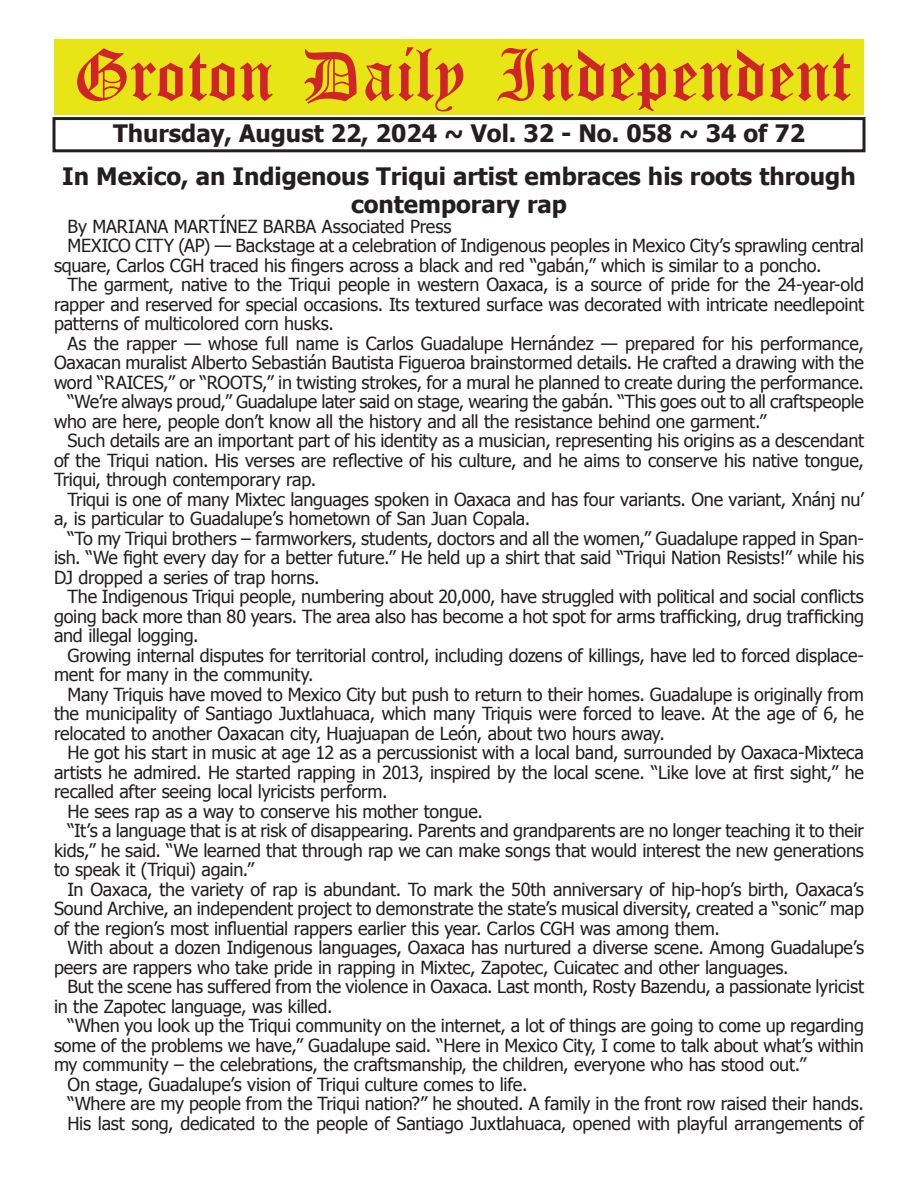
<style>
.page{position:relative;width:918px;height:1188px;background:#fff}
.page>*{position:absolute;margin:0;border:0;box-sizing:border-box;transform-origin:0 0}
.t1{font:54px "Old English Five";color:#d1232a}
.t2{font:700 24px/28.8px "Tahoma";color:#231f20;text-align:center}
.t3{font:18px "Tahoma";letter-spacing:-.015em;color:#231f20}
</style>
<div class="page">
<div style="left:52px;top:117px;width:814px;height:35px;border:3px solid #231f20"></div>
<div style="left:54px;top:40px;width:810px;height:75px;background:#e7e515"></div>
<h1 class="t1" style="left:73px;top:50px;width:779px">Groton Daily Independent</h1>
<h2 class="t2" style="left:113px;top:117px;width:694px">Thursday, August 22, 2024 ~ Vol. 32 - No. 058 ~ 34 of 72</h2>
<h2 class="t2" style="left:62px;top:160px;width:795px">In Mexico, an Indigenous Triqui artist embraces his roots through contemporary rap</h2>
<p class="t3" style="left:68px;top:214px;width:385px">By MARIANA MARTÍNEZ BARBA Associated Press</p>
<p class="t3" style="left:68px;top:234px;width:798px">MEXICO CITY (AP) — Backstage at a celebration of Indigenous peoples in Mexico City’s sprawling central</p>
<p class="t3" style="left:54px;top:253px;width:769px">square, Carlos CGH traced his fingers across a black and red “gabán,” which is similar to a poncho.</p>
<p class="t3" style="left:68px;top:273px;width:798px">The garment, native to the Triqui people in western Oaxaca, is a source of pride for the 24-year-old</p>
<p class="t3" style="left:54px;top:292px;width:812px">rapper and reserved for special occasions. Its textured surface was decorated with intricate needlepoint</p>
<p class="t3" style="left:54px;top:312px;width:282px">patterns of multicolored corn husks.</p>
<p class="t3" style="left:68px;top:331px;width:798px">As the rapper — whose full name is Carlos Guadalupe Hernández — prepared for his performance,</p>
<p class="t3" style="left:54px;top:351px;width:812px">Oaxacan muralist Alberto Sebastián Bautista Figueroa brainstormed details. He crafted a drawing with the</p>
<p class="t3" style="left:54px;top:370px;width:812px">word “RAICES,” or “ROOTS,” in twisting strokes, for a mural he planned to create during the performance.</p>
<p class="t3" style="left:68px;top:390px;width:798px">“We’re always proud,” Guadalupe later said on stage, wearing the gabán. “This goes out to all craftspeople</p>
<p class="t3" style="left:54px;top:409px;width:714px">who are here, people don’t know all the history and all the resistance behind one garment.”</p>
<p class="t3" style="left:68px;top:429px;width:798px">Such details are an important part of his identity as a musician, representing his origins as a descendant</p>
<p class="t3" style="left:54px;top:448px;width:811px">of the Triqui nation. His verses are reflective of his culture, and he aims to conserve his native tongue,</p>
<p class="t3" style="left:54px;top:468px;width:264px">Triqui, through contemporary rap.</p>
<p class="t3" style="left:68px;top:487px;width:798px">Triqui is one of many Mixtec languages spoken in Oaxaca and has four variants. One variant, Xnánj nu’</p>
<p class="t3" style="left:54px;top:507px;width:478px">a, is particular to Guadalupe’s hometown of San Juan Copala.</p>
<p class="t3" style="left:68px;top:526px;width:798px">“To my Triqui brothers – farmworkers, students, doctors and all the women,” Guadalupe rapped in Span-</p>
<p class="t3" style="left:54px;top:546px;width:812px">ish. “We fight every day for a better future.” He held up a shirt that said “Triqui Nation Resists!” while his</p>
<p class="t3" style="left:54px;top:565px;width:267px">DJ dropped a series of trap horns.</p>
<p class="t3" style="left:68px;top:585px;width:798px">The Indigenous Triqui people, numbering about 20,000, have struggled with political and social conflicts</p>
<p class="t3" style="left:54px;top:604px;width:812px">going back more than 80 years. The area also has become a hot spot for arms trafficking, drug trafficking</p>
<p class="t3" style="left:54px;top:624px;width:146px">and illegal logging.</p>
<p class="t3" style="left:68px;top:643px;width:798px">Growing internal disputes for territorial control, including dozens of killings, have led to forced displace-</p>
<p class="t3" style="left:54px;top:663px;width:261px">ment for many in the community.</p>
<p class="t3" style="left:68px;top:682px;width:798px">Many Triquis have moved to Mexico City but push to return to their homes. Guadalupe is originally from</p>
<p class="t3" style="left:54px;top:702px;width:811px">the municipality of Santiago Juxtlahuaca, which many Triquis were forced to leave. At the age of 6, he</p>
<p class="t3" style="left:54px;top:721px;width:612px">relocated to another Oaxacan city, Huajuapan de León, about two hours away.</p>
<p class="t3" style="left:68px;top:741px;width:798px">He got his start in music at age 12 as a percussionist with a local band, surrounded by Oaxaca-Mixteca</p>
<p class="t3" style="left:54px;top:760px;width:811px">artists he admired. He started rapping in 2013, inspired by the local scene. “Like love at first sight,” he</p>
<p class="t3" style="left:54px;top:780px;width:335px">recalled after seeing local lyricists perform.</p>
<p class="t3" style="left:68px;top:799px;width:417px">He sees rap as a way to conserve his mother tongue.</p>
<p class="t3" style="left:68px;top:819px;width:798px">“It’s a language that is at risk of disappearing. Parents and grandparents are no longer teaching it to their</p>
<p class="t3" style="left:54px;top:838px;width:811px">kids,” he said. “We learned that through rap we can make songs that would interest the new generations</p>
<p class="t3" style="left:54px;top:858px;width:202px">to speak it (Triqui) again.”</p>
<p class="t3" style="left:68px;top:877px;width:798px">In Oaxaca, the variety of rap is abundant. To mark the 50th anniversary of hip-hop’s birth, Oaxaca’s</p>
<p class="t3" style="left:54px;top:897px;width:812px">Sound Archive, an independent project to demonstrate the state’s musical diversity, created a “sonic” map</p>
<p class="t3" style="left:54px;top:916px;width:667px">of the region’s most influential rappers earlier this year. Carlos CGH was among them.</p>
<p class="t3" style="left:68px;top:936px;width:798px">With about a dozen Indigenous languages, Oaxaca has nurtured a diverse scene. Among Guadalupe’s</p>
<p class="t3" style="left:54px;top:955px;width:736px">peers are rappers who take pride in rapping in Mixtec, Zapotec, Cuicatec and other languages.</p>
<p class="t3" style="left:68px;top:975px;width:798px">But the scene has suffered from the violence in Oaxaca. Last month, Rosty Bazendu, a passionate lyricist</p>
<p class="t3" style="left:54px;top:994px;width:280px">in the Zapotec language, was killed.</p>
<p class="t3" style="left:68px;top:1014px;width:798px">“When you look up the Triqui community on the internet, a lot of things are going to come up regarding</p>
<p class="t3" style="left:54px;top:1033px;width:811px">some of the problems we have,” Guadalupe said. “Here in Mexico City, I come to talk about what’s within</p>
<p class="t3" style="left:54px;top:1053px;width:754px">my community – the celebrations, the craftsmanship, the children, everyone who has stood out.”</p>
<p class="t3" style="left:68px;top:1072px;width:461px">On stage, Guadalupe’s vision of Triqui culture comes to life.</p>
<p class="t3" style="left:68px;top:1092px;width:798px">“Where are my people from the Triqui nation?” he shouted. A family in the front row raised their hands.</p>
<p class="t3" style="left:68px;top:1111px;width:798px">His last song, dedicated to the people of Santiago Juxtlahuaca, opened with playful arrangements of</p>
</div>
